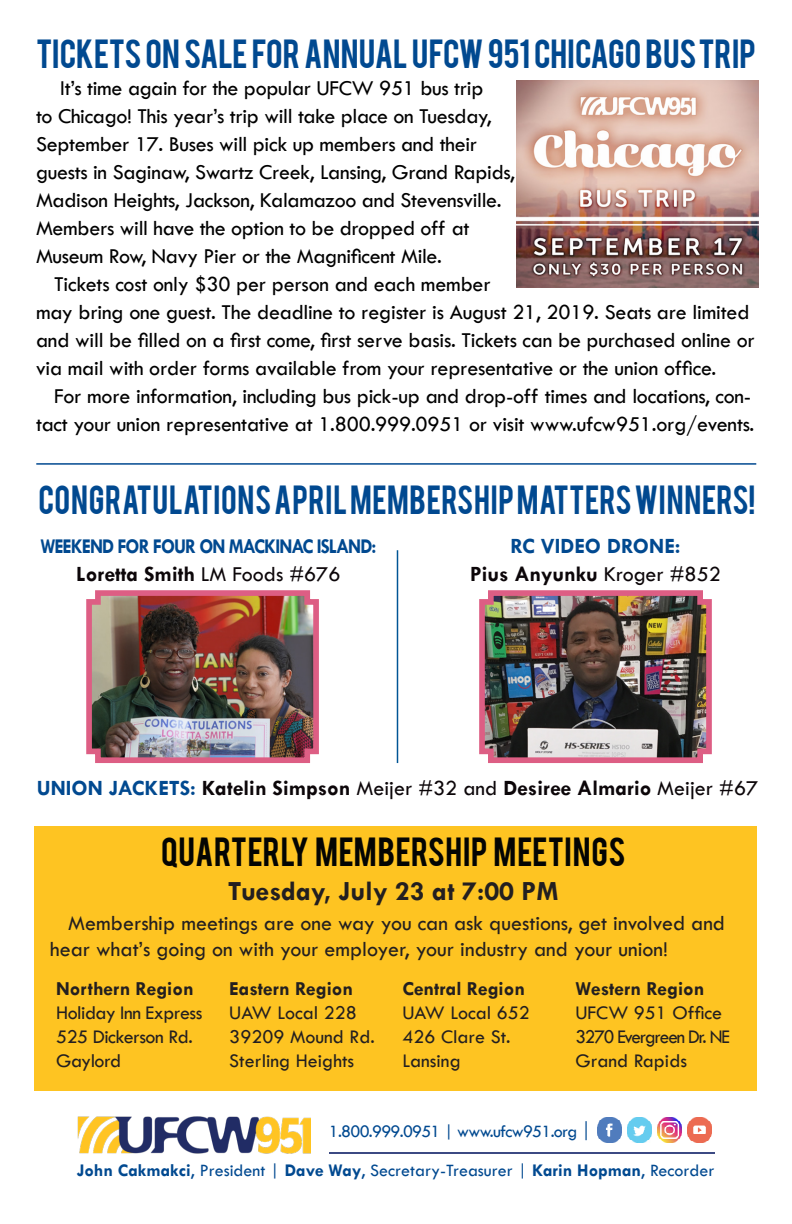
<style>
.page{position:relative;width:792px;height:1224px;background:#fff}
.page>*{position:absolute;margin:0;border:0;box-sizing:border-box;transform-origin:0 0}
.t1{font:32px "Bebas";letter-spacing:.005em;color:#014990;scale:.95 1}
.t2{font:32px "Bebas";letter-spacing:.005em;color:#014990}
.t3{font:32px "Bebas";letter-spacing:.015em;color:#040503}
.t4{font:700 28px "Tw Cen";color:#231f20}
.t5{font:22px/28px "Tw Cen";letter-spacing:-.01em;color:#000}
.t6{font:22px/26px "Tw Cen";color:#231f20}
.t7{font:700 22px "Tw Cen";color:#0c0609}
.t8{font:700 22px "Tw Cen";color:#014990}
.t9{font:700 21.2px "Tw Cen";letter-spacing:-.05em;color:#014990;scale:.9 1}
.t10{font:20px "Tw Cen";color:#231f20}
.t11{font:20px/24px "Tw Cen";letter-spacing:-.025em;color:#231f20}
.t12{font:700 20px "Tw Cen";color:#231f20}
.t13{font:20px "Tw Cen";letter-spacing:-.06em;color:#231f20;scale:.96 1}
.t14{font:18px "Tw Cen";color:#014990}
.t15{font:18px "Tw Cen";letter-spacing:-.04em;color:#014990}
.s1{font-weight:400}
.s2{color:#014990}
.s3{font-weight:700}
.s4{font-size:22.4px}
</style>
<div class="page">
<div style="left:34px;top:827px;width:723px;height:264px;background:#fec422"></div>
<hr style="left:329px;top:1152px;width:385px;height:2px;background:#3c4a83">
<img style="left:597px;top:1118px;width:24px;height:24px">
<img style="left:628px;top:1118px;width:23px;height:23px">
<svg style="left:632px;top:1141px;width:15px;height:1px"></svg>
<img style="left:658px;top:1118px;width:24px;height:24px">
<img style="left:688px;top:1118px;width:24px;height:23px">
<svg style="left:692px;top:1141px;width:15px;height:1px"></svg>
<img style="left:78px;top:1116px;width:233px;height:38px">
<hr style="left:36px;top:463px;width:720px;height:2px;background:#014990">
<img style="left:479px;top:590px;width:233px;height:173px">
<img style="left:86px;top:590px;width:233px;height:173px">
<hr style="left:397px;top:550px;width:1px;height:213px;background:#005595">
<img style="left:516px;top:80px;width:243px;height:207px">
<p class="t2" style="left:36px;top:30px;width:721px">TICKETS ON SALE FOR ANNUAL UFCW 951 CHICAGO BUS TRIP</p>
<p class="t5" style="left:36px;top:74px;width:480px;text-indent:24px">It’s time again for the popular UFCW 951 bus trip<br>to Chicago! This year’s trip will take place on Tuesday, September 17. Buses will pick up members and their guests in Saginaw, Swartz Creek, Lansing, Grand Rapids, Madison Heights, Jackson, Kalamazoo and Stevensville.<br>Members will have the option to be dropped off at Museum Row, Navy Pier or the Magnificent Mile.</p>
<p class="t5" style="left:36px;top:270px;width:720px;text-indent:18px">Tickets cost only $30 per person and each member<br>may bring one guest. The deadline to register is August 21, 2019. Seats are limited and will be filled on a first come, first serve basis. Tickets can be purchased online or via mail with order forms available from your representative or the union office.</p>
<p class="t5" style="left:36px;top:382px;width:720px;text-align:right">For more information, including bus pick-up and drop-off times and locations, con&shy;tact your union representative at 1.800.999.0951 or visit www.ufcw951.org/events.</p>
<p class="t1" style="left:38px;top:477px;width:756px">CONGRATULATIONS APRIL MEMBERSHIP MATTERS WINNERS!</p>
<p class="t9" style="left:40px;top:533px;width:375px">WEEKEND FOR FOUR ON MACKINAC ISLAND:</p>
<p class="t7" style="left:76px;top:561px;width:266px">Loretta Smith <span class="s1">LM Foods #676</span></p>
<p class="t8" style="left:510px;top:533px;width:172px">RC VIDEO DRONE:</p>
<p class="t7" style="left:470px;top:561px;width:253px">Pius Anyunku <span class="s1">Kroger #852</span></p>
<p class="t7" style="left:37px;top:775px;width:723px"><span class="s2">UNION JACKETS:</span> Katelin Simpson <span class="s1">Meijer #32 and</span> Desiree Almario <span class="s1">Meijer #67</span></p>
<p class="t3" style="left:161px;top:828px;width:466px">QUARTERLY MEMBERSHIP MEETINGS</p>
<p class="t4" style="left:228px;top:874px;width:332px">Tuesday, July 23 at 7:00 PM</p>
<p class="t6" style="left:50px;top:910px;width:677px;text-indent:18px">Membership meetings are one way you can ask questions, get involved and hear what’s going on with your employer, your industry and your union!</p>
<p class="t11" style="left:56px;top:977px;width:148px"><span class="s3">Northern Region<br></span>Holiday Inn Express</p>
<p class="t11" style="left:56px;top:1025px;width:138px">525 Dickerson Rd.<br>Gaylord</p>
<p class="t12" style="left:229px;top:977px;width:125px">Eastern Region</p>
<p class="t10" style="left:229px;top:1001px;width:129px">UAW Local 228</p>
<p class="t10" style="left:229px;top:1025px;width:147px">39209 Mound Rd.</p>
<p class="t10" style="left:229px;top:1049px;width:126px">Sterling Heights</p>
<p class="t12" style="left:402px;top:977px;width:124px">Central Region</p>
<p class="t10" style="left:402px;top:1001px;width:129px">UAW Local 652</p>
<p class="t10" style="left:402px;top:1025px;width:110px">426 Clare St.</p>
<p class="t10" style="left:402px;top:1049px;width:60px">Lansing</p>
<p class="t12" style="left:575px;top:977px;width:130px">Western Region</p>
<p class="t10" style="left:575px;top:1001px;width:148px">UFCW 951 Office</p>
<p class="t13" style="left:575px;top:1025px;width:162px">3270 Evergreen Dr. NE</p>
<p class="t10" style="left:575px;top:1049px;width:113px">Grand Rapids</p>
<p class="t15" style="left:329px;top:1120px;width:264px">1.800.999.0951 | www.ufcw951.org <span class="s4">|</span></p>
<p class="t14" style="left:77px;top:1159px;width:639px"><span class="s3">John Cakmakci</span>, President | <span class="s3">Dave Way</span>, Secretary-Treasurer | <span class="s3">Karin Hopman</span>, Recorder</p>
</div>
